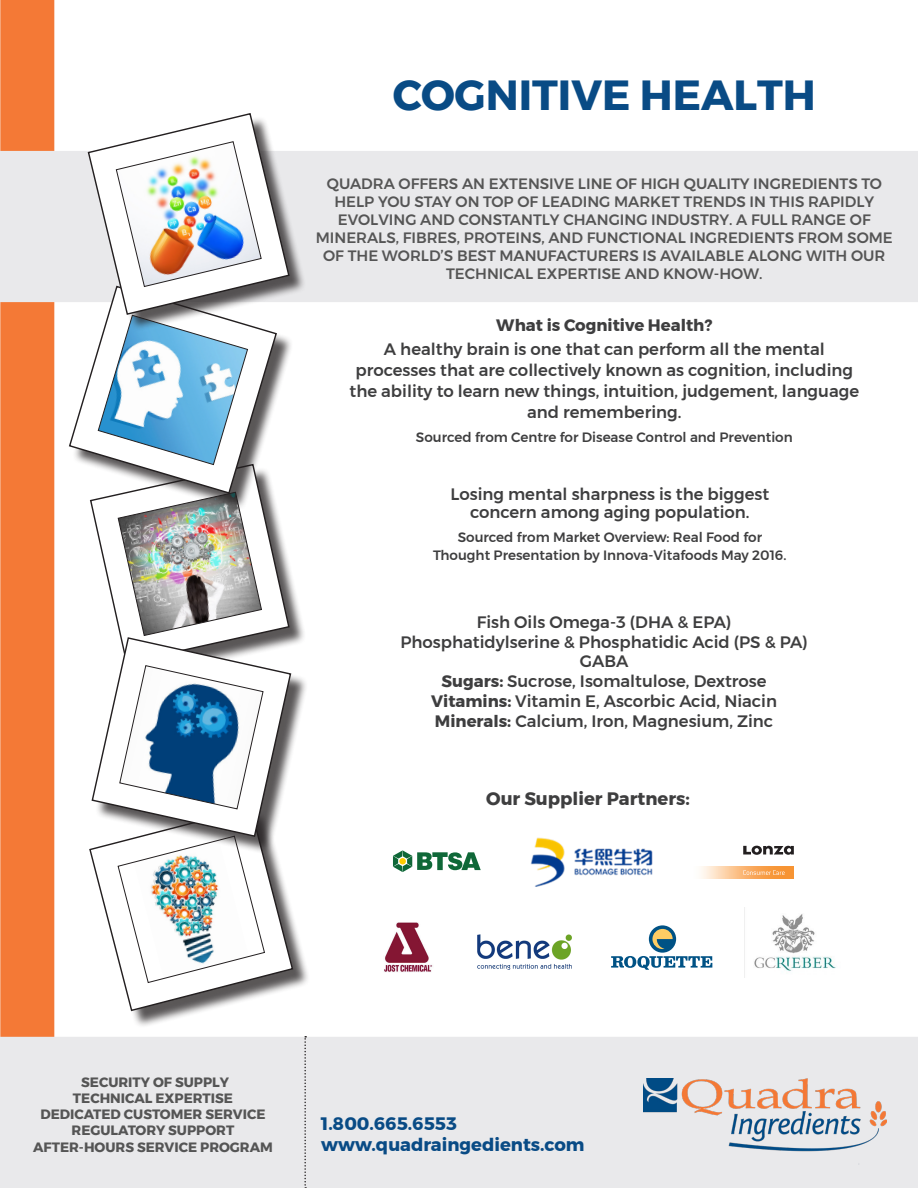
<style>
.page{position:relative;width:918px;height:1188px;background:#fff}
.page>*{position:absolute;margin:0;border:0;box-sizing:border-box;transform-origin:0 0}
.t1{font:700 42px "Montserrat";color:#094b85}
.t2{font:700 18px "Montserrat";color:#094b85}
.t3{font:700 18px "Montserrat";color:#3e3e3f}
.t4{font:500 16.5px/21px "Montserrat";color:#3e3e3f;text-align:center}
.t5{font:700 16.5px "Montserrat";color:#3e3e3f}
.t6{font:500 15px/18px "Montserrat";color:#555;text-align:center}
.t7{font:500 13.5px "Montserrat";color:#3e3e3f}
.t8{font:700 13.5px "Montserrat";color:#555}
.s1{font-weight:700}
</style>
<div class="page">
<div style="left:0;top:0;width:54px;height:1037px;background:#f47936"></div>
<div style="left:0;top:151px;width:918px;height:151px;background:#e9e9eb"></div>
<div style="left:93px;top:467px;width:213px;height:213px;background:#231f20;opacity:.75"></div>
<div style="left:92px;top:810px;width:218px;height:218px;background:#231f20;opacity:.75"></div>
<div style="left:94px;top:640px;width:214px;height:214px;background:#231f20;opacity:.75"></div>
<div style="left:90px;top:116px;width:216px;height:216px;background:#231f20;opacity:.75"></div>
<svg style="left:70px;top:113px;width:224px;height:899px"></svg>
<div style="left:1px;top:1038px;width:916px;height:149px;background:#e9e9eb"></div>
<div style="left:0;top:1037px;width:918px;height:151px;border:2px solid #e9e9eb"></div>
<svg style="left:304px;top:1036px;width:2px;height:152px"></svg>
<img style="left:643px;top:1078px;width:243px;height:87px">
<img style="left:384px;top:922px;width:49px;height:50px">
<svg style="left:393px;top:850px;width:88px;height:22px"></svg>
<img style="left:744px;top:907px;width:93px;height:70px">
<svg style="left:743px;top:846px;width:51px;height:9px"></svg>
<img style="left:701px;top:866px;width:93px;height:13px">
<svg style="left:743px;top:870px;width:42px;height:5px"></svg>
<img style="left:477px;top:935px;width:95px;height:35px">
<svg style="left:611px;top:956px;width:101px;height:14px"></svg>
<svg style="left:649px;top:925px;width:27px;height:28px"></svg>
<svg style="left:652px;top:929px;width:21px;height:20px"></svg>
<img style="left:531px;top:838px;width:121px;height:49px">
<p class="t1" style="left:393px;top:61px;width:425px">COGNITIVE HEALTH</p>
<p class="t6" style="left:316px;top:174px;width:579px">QUADRA OFFERS AN EXTENSIVE LINE OF HIGH QUALITY INGREDIENTS TO HELP YOU STAY ON TOP OF LEADING MARKET TRENDS IN THIS RAPIDLY EVOLVING AND CONSTANTLY CHANGING INDUSTRY. A FULL RANGE OF MINERALS, FIBRES, PROTEINS, AND FUNCTIONAL INGREDIENTS FROM SOME OF THE WORLD’S BEST MANUFACTURERS IS AVAILABLE ALONG WITH OUR TECHNICAL EXPERTISE AND KNOW-HOW.</p>
<p class="t5" style="left:496px;top:312px;width:218px">What is Cognitive Health?</p>
<p class="t4" style="left:350px;top:339px;width:511px">A healthy brain is one that can perform all the mental processes that are collectively known as cognition, including the ability to learn new things, intuition, judgement, language and remembering.</p>
<p class="t7" style="left:416px;top:427px;width:378px">Sourced from Centre for Disease Control and Prevention</p>
<p class="t4" style="left:450px;top:483px;width:320px">Losing mental sharpness is the biggest</p>
<p class="t4" style="left:470px;top:501px;width:281px">concern among aging population.</p>
<p class="t7" style="left:458px;top:526px;width:306px">Sourced from Market Overview: Real Food for</p>
<p class="t7" style="left:433px;top:544px;width:355px">Thought Presentation by Innova-Vitafoods May 2016.</p>
<p class="t4" style="left:477px;top:611px;width:256px">Fish Oils Omega-3 (DHA &amp; EPA)</p>
<p class="t4" style="left:400px;top:631px;width:409px">Phosphatidylserine &amp; Phosphatidic Acid (PS &amp; PA)</p>
<p class="t4" style="left:580px;top:651px;width:50px">GABA</p>
<p class="t4" style="left:442px;top:671px;width:327px"><span class="s1">Sugars:</span> Sucrose, Isomaltulose, Dextrose</p>
<p class="t4" style="left:431px;top:690px;width:347px"><span class="s1">Vitamins:</span> Vitamin E, Ascorbic Acid, Niacin</p>
<p class="t4" style="left:435px;top:710px;width:340px"><span class="s1">Minerals:</span> Calcium, Iron, Magnesium, Zinc</p>
<p class="t3" style="left:486px;top:784px;width:205px">Our Supplier Partners:</p>
<p class="t8" style="left:81px;top:1071px;width:149px">SECURITY OF SUPPLY</p>
<p class="t8" style="left:73px;top:1087px;width:162px">TECHNICAL EXPERTISE</p>
<p class="t8" style="left:40px;top:1104px;width:227px">DEDICATED CUSTOMER SERVICE</p>
<p class="t8" style="left:72px;top:1120px;width:164px">REGULATORY SUPPORT</p>
<p class="t8" style="left:33px;top:1136px;width:241px">AFTER-HOURS SERVICE PROGRAM</p>
<p class="t2" style="left:321px;top:1109px;width:137px">1.800.665.6553</p>
<p class="t2" style="left:321px;top:1131px;width:265px">www.quadraingedients.com</p>
</div>
